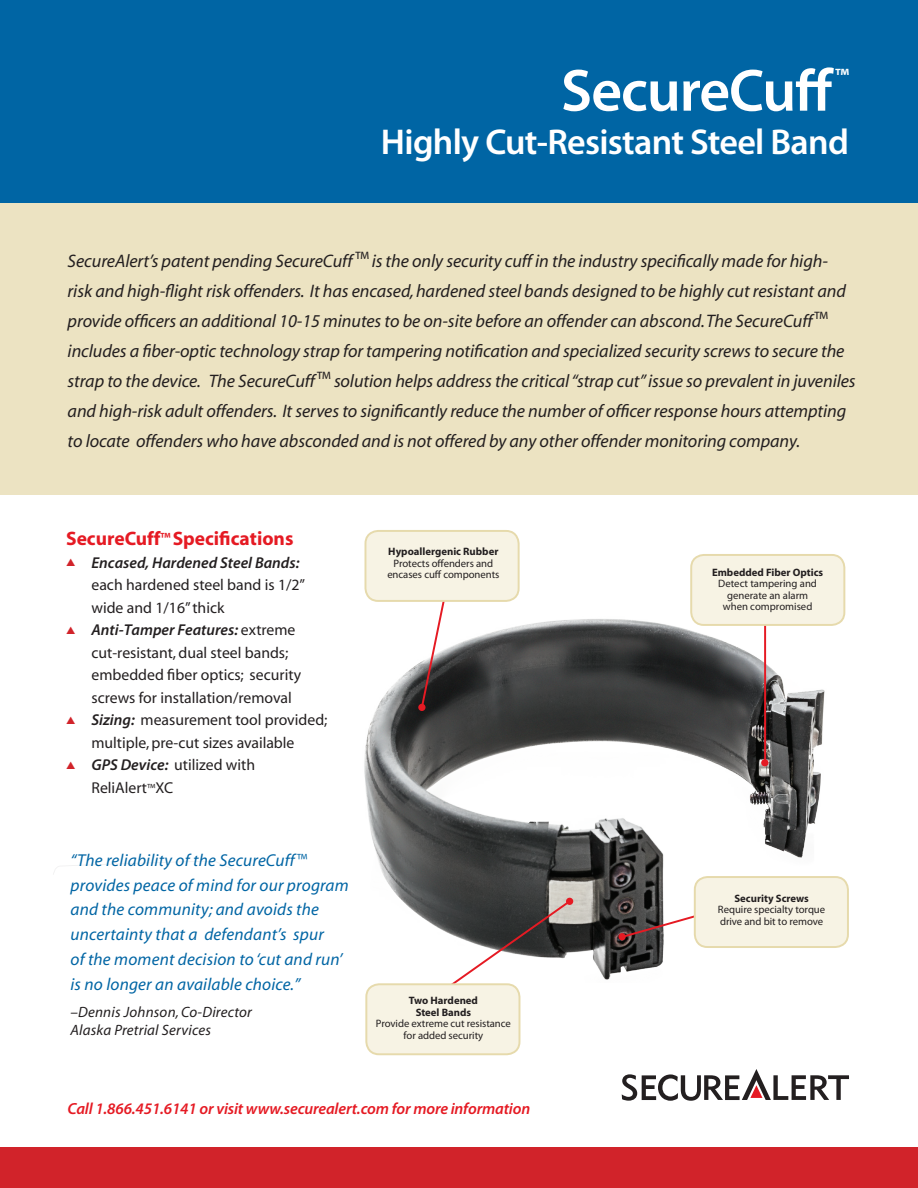
<style>
.page{position:relative;width:918px;height:1188px;background:#fff}
.page>*{position:absolute;margin:0;border:0;box-sizing:border-box;transform-origin:0 0}
.t1{font:600 60px "Myriad Pro";letter-spacing:-.02em;color:#fff}
.t2{font:600 36px "Myriad Pro";letter-spacing:-.02em;color:#fff}
.t3{font:600 22.5px "Myriad Pro";color:#fff}
.t4{font:700 19.5px "Myriad";color:#e51a23}
.t5{font:italic 18.15px/30px "Myriad";letter-spacing:-.005em;color:#231f20}
.t6{font:italic 17.25px/24.8px "Myriad";letter-spacing:.01em;color:#0065a4}
.t7{font:italic 600 16.2px "Myriad Pro";letter-spacing:-.01em;color:#e51a23}
.t8{font:15.75px/22.5px "Myriad";color:#231f20}
.t9{font:italic 600 15.75px "Myriad Pro";color:#231f20}
.t10{font:italic 15px/18px "Myriad";letter-spacing:.01em;color:#231f20}
.t11{font:10.65px/11.6px "Myriad Pro";letter-spacing:-.005em;color:#231f20;text-align:center}
.t12{font:700 10.65px/11.6px "Myriad Pro";color:#231f20;text-align:center}
.s1{color:#d1232a}
.s2{font-family:"Myriad";font-weight:400;font-style:normal}
.s3{font-family:"Myriad Pro";font-weight:600;font-style:italic}
.s4{font-size:10.5px}
</style>
<div class="page">
<div style="left:0;top:125px;width:918px;height:370px;background:#ece3c2"></div>
<div style="left:0;top:0;width:918px;height:202px;background:#0065a4"></div>
<svg style="left:53px;top:862px;width:114px;height:12px"></svg>
<div style="left:0;top:1148px;width:918px;height:40px;background:#d1232a"></div>
<svg style="left:622px;top:1069px;width:227px;height:32px"></svg>
<img style="left:185px;top:549px;width:663px;height:431px">
<hr style="left:764px;top:619px;width:2px;height:143px;background:#e51a23">
<div style="left:691px;top:555px;width:153px;height:70px;background:#f7f3e4;border-radius:13px"></div>
<div style="left:690px;top:554px;width:155px;height:72px;border:2px solid #e6daac;border-radius:13px"></div>
<div style="left:761px;top:759px;width:7px;height:7px;background:#e51a23;border-radius:50%"></div>
<svg style="left:621px;top:883px;width:74px;height:56px"></svg>
<div style="left:695px;top:877px;width:153px;height:70px;background:#f7f3e4;border-radius:13px"></div>
<div style="left:694px;top:876px;width:155px;height:72px;border:2px solid #e6daac;border-radius:13px"></div>
<div style="left:618px;top:933px;width:8px;height:7px;background:#e51a23;border-radius:50%"></div>
<svg style="left:418px;top:704px;width:8px;height:7px"></svg>
<svg style="left:420px;top:602px;width:30px;height:108px"></svg>
<div style="left:365px;top:531px;width:154px;height:70px;background:#f7f3e4;border-radius:13px"></div>
<div style="left:365px;top:530px;width:155px;height:72px;border:2px solid #e6daac;border-radius:13px"></div>
<svg style="left:378px;top:898px;width:195px;height:140px"></svg>
<div style="left:366px;top:984px;width:153px;height:70px;background:#f7f3e4;border-radius:13px"></div>
<div style="left:365px;top:983px;width:155px;height:72px;border:2px solid #e6daac;border-radius:13px"></div>
<div style="left:566px;top:898px;width:7px;height:7px;background:#e51a23;border-radius:50%"></div>
<h1 class="t1" style="left:561px;top:52px;width:274px">SecureCuff</h1>
<p class="t3" style="left:835px;top:62px;width:16px">™</p>
<h2 class="t2" style="left:381px;top:119px;width:470px">Highly Cut-Resistant Steel Band</h2>
<p class="t5" style="left:68px;top:247px;width:790px">SecureAlert’s patent pending SecureCuff™ is the only security cuff in the industry specifically made for high&shy;risk and high-flight risk offenders. It has encased, hardened steel bands designed to be highly cut resistant and provide officers an additional 10-15 minutes to be on-site before an offender can abscond. The SecureCuff™ includes a fiber-optic technology strap for tampering notification and specialized security screws to secure the strap to the device. The SecureCuff™ solution helps address the critical “strap cut” issue so prevalent in juveniles and high-risk adult offenders. It serves to significantly reduce the number of officer response hours attempting to locate offenders who have absconded and is not offered by any other offender monitoring company.</p>
<p class="t4" style="left:66px;top:529px;width:229px">SecureCuff<sup>™</sup>Specifications</p>
<p class="t9" style="left:66px;top:552px;width:235px"><span class="s1">▲</span> Encased, Hardened Steel Bands:</p>
<p class="t8" style="left:92px;top:574px;width:215px">each hardened steel band is 1/2” wide and 1/16” thick</p>
<p class="t9" style="left:66px;top:620px;width:231px"><span class="s1">▲</span> Anti-Tamper Features: <span class="s2">extreme</span></p>
<p class="t8" style="left:91px;top:642px;width:211px">cut-resistant, dual steel bands; embedded fiber optics; security screws for installation/removal</p>
<p class="t8" style="left:66px;top:709px;width:263px;text-align:center"><span class="s1">▲</span> <span class="s3">Sizing:</span> measurement tool provided; multiple, pre-cut sizes available</p>
<p class="t8" style="left:91px;top:754px;width:165px;text-indent:-25px"><span class="s1">▲</span> <span class="s3">GPS Device:</span> utilized with<br>ReliAlert<span class="s4">™</span>XC</p>
<p class="t6" style="left:70px;top:849px;width:280px">“The reliability of the SecureCuff<sup>™ </sup>provides peace of mind for our program and the community; and avoids the uncertainty that a defendant’s spur<br>of the moment decision to ‘cut and run’ is no longer an available choice.”</p>
<p class="t10" style="left:70px;top:1004px;width:183px">–Dennis Johnson, Co-Director<br>Alaska Pretrial Services</p>
<p class="t12" style="left:388px;top:546px;width:112px">Hypoallergenic Rubber</p>
<p class="t11" style="left:387px;top:557px;width:114px">Protects offenders and encases cuff components</p>
<p class="t12" style="left:409px;top:995px;width:71px">Two Hardened<br>Steel Bands</p>
<p class="t11" style="left:376px;top:1018px;width:136px">Provide extreme cut resistance for added security</p>
<p class="t7" style="left:68px;top:1099px;width:464px">Call 1.866.451.6141 or visit www.securealert.com for more information</p>
<p class="t12" style="left:712px;top:566px;width:113px">Embedded Fiber Optics</p>
<p class="t11" style="left:718px;top:578px;width:100px">Detect tampering and generate an alarm when compromised</p>
<p class="t12" style="left:734px;top:892px;width:76px">Security Screws</p>
<p class="t11" style="left:718px;top:904px;width:109px;text-align:left">Require specialty torque drive and bit to remove</p>
</div>
